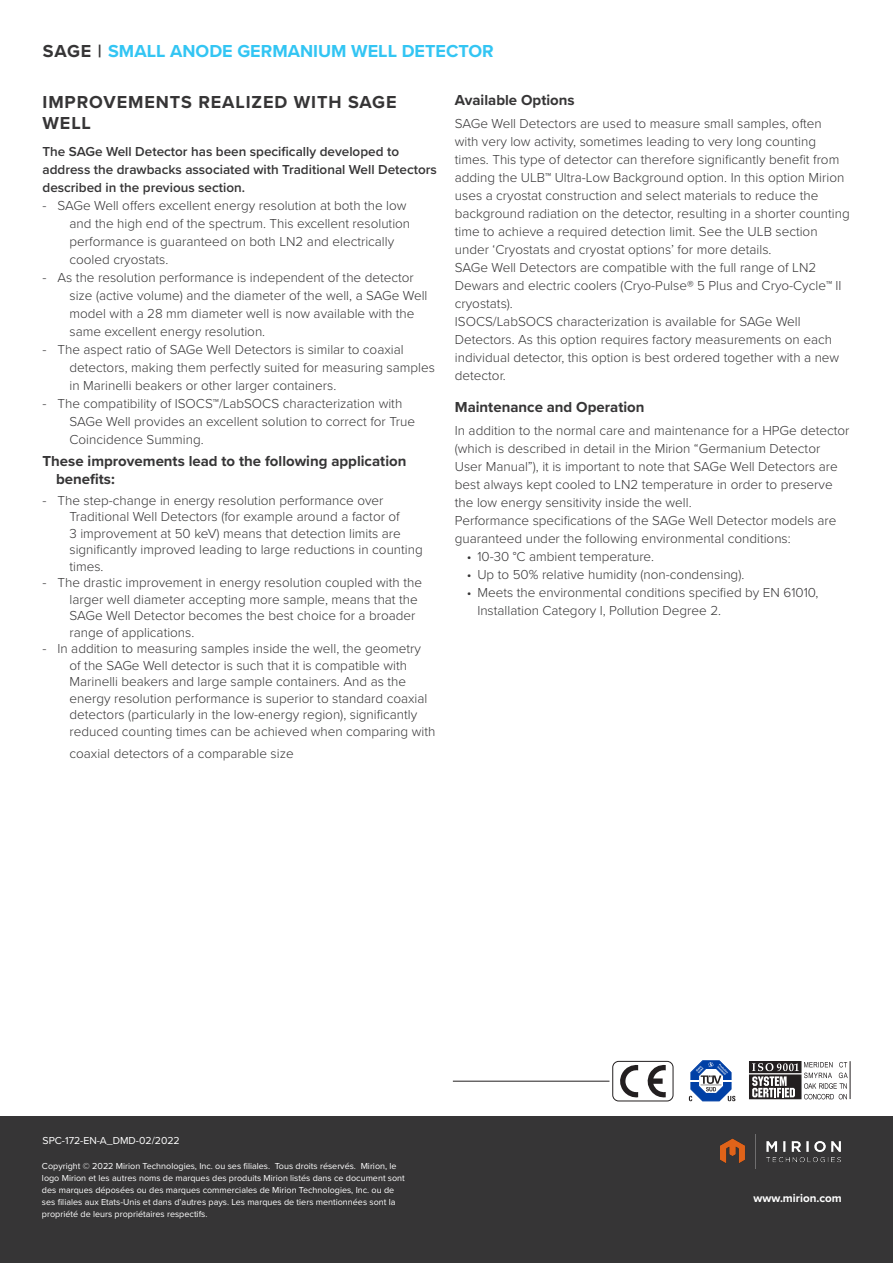
<style>
.page{position:relative;width:893px;height:1263px;background:#fff}
.page>*{position:absolute;margin:0;border:0;box-sizing:border-box;transform-origin:0 0}
.Characteristic_-_Sma{font:700 18px "Proxima Nova";color:#33c5f3}
.Characteristic_-_Sma-2{font:700 18px/21.6px "Proxima Nova";letter-spacing:.05em;color:#363536}
.Chacteristics_-Bold{font:700 15px/18px "Proxima Nova";color:#363536}
.Chacteristics_-_Bull{font:300 13.5px/18px "Proxima Nova";color:#363536}
.Chacteristics_-_Bull-2{font:600 13.5px/18px "Proxima Nova";color:#363536}
.t1{font:700 11.7px "Proxima Nova";color:#fff}
.Part_Number{font:10.5px "Proxima Nova";color:#fff}
.t2{font:9px/12px "Proxima Nova";color:#fff}
.s1{color:#363536}
.s2{font-weight:300}
</style>
<div class="page">
<div style="left:0;top:1116px;width:893px;height:147px;background:#363536"></div>
<img style="left:721px;top:1134px;width:120px;height:34px">
<hr style="left:850px;top:1061px;width:1px;height:38px;background:#231f20">
<svg style="left:749px;top:1061px;width:99px;height:38px"></svg>
<svg style="left:689px;top:1060px;width:46px;height:41px"></svg>
<svg style="left:647px;top:1065px;width:19px;height:33px"></svg>
<svg style="left:620px;top:1065px;width:18px;height:33px"></svg>
<div style="left:612px;top:1061px;width:61px;height:40px;border:1px solid #231f20;border-radius:6px"></div>
<hr style="left:453px;top:1081px;width:156px;height:1px;background:#231f20">
<p class="Characteristic_-_Sma" style="left:43px;top:37px;width:452px"><span class="s1">SAGE |</span> SMALL ANODE GERMANIUM WELL DETECTOR</p>
<p class="Characteristic_-_Sma-2" style="left:43px;top:91px;width:356px">IMPROVEMENTS REALIZED WITH SAGE<br>WELL</p>
<p class="Chacteristics_-_Bull-2" style="left:43px;top:142px;width:396px">The SAGe Well Detector has been specifically developed to address the drawbacks associated with Traditional Well Detectors described in the previous section.</p>
<p class="Chacteristics_-_Bull" style="left:70px;top:196px;width:342px;text-indent:-27px">- SAGe Well offers excellent energy resolution at both the low and the high end of the spectrum. This excellent resolution performance is guaranteed on both LN2 and electrically cooled cryostats.</p>
<p class="Chacteristics_-_Bull" style="left:70px;top:268px;width:359px;text-indent:-27px">- As the resolution performance is independent of the detector size (active volume) and the diameter of the well, a SAGe Well model with a 28 mm diameter well is now available with the same excellent energy resolution.</p>
<p class="Chacteristics_-_Bull" style="left:70px;top:340px;width:367px;text-indent:-27px">- The aspect ratio of SAGe Well Detectors is similar to coaxial detectors, making them perfectly suited for measuring samples in Marinelli beakers or other larger containers.</p>
<p class="Chacteristics_-_Bull" style="left:70px;top:394px;width:347px;text-indent:-27px">- The compatibility of ISOCS™/LabSOCS characterization with<br>SAGe Well provides an excellent solution to correct for True<br>Coincidence Summing.</p>
<p class="Chacteristics_-Bold" style="left:56px;top:452px;width:352px;text-indent:-14px">These improvements lead to the following application benefits:</p>
<p class="Chacteristics_-_Bull" style="left:70px;top:491px;width:355px;line-height:16.5px;text-indent:-27px">- The step-change in energy resolution performance over Traditional Well Detectors (for example around a factor of<br>3 improvement at 50 keV) means that detection limits are significantly improved leading to large reductions in counting times.</p>
<p class="Chacteristics_-_Bull" style="left:70px;top:574px;width:354px;line-height:16.5px;text-indent:-27px">- The drastic improvement in energy resolution coupled with the larger well diameter accepting more sample, means that the SAGe Well Detector becomes the best choice for a broader range of applications.</p>
<p class="Chacteristics_-_Bull" style="left:70px;top:640px;width:367px;line-height:16.5px;text-indent:-27px">- In addition to measuring samples inside the well, the geometry of the SAGe Well detector is such that it is compatible with Marinelli beakers and large sample containers. And as the energy resolution performance is superior to standard coaxial detectors (particularly in the low-energy region), significantly reduced counting times can be achieved when comparing with</p>
<p class="Chacteristics_-_Bull" style="left:70px;top:743px;width:226px">coaxial detectors of a comparable size</p>
<p class="Chacteristics_-Bold" style="left:455px;top:91px;width:121px">Available Options</p>
<p class="Chacteristics_-_Bull" style="left:455px;top:113px;width:396px">SAGe Well Detectors are used to measure small samples, often<br>with very low activity, sometimes leading to very long counting times. This type of detector can therefore significantly benefit from adding the ULB™ Ultra-Low Background option. In this option Mirion uses a cryostat construction and select materials to reduce the background radiation on the detector, resulting in a shorter counting time to achieve a required detection limit. See the ULB section under ‘Cryostats and cryostat options’ for more details.</p>
<p class="Chacteristics_-_Bull" style="left:455px;top:257px;width:388px">SAGe Well Detectors are compatible with the full range of LN2<br>Dewars and electric coolers (Cryo-Pulse® 5 Plus and Cryo-Cycle™ II cryostats).</p>
<p class="Chacteristics_-_Bull" style="left:455px;top:311px;width:386px">ISOCS/LabSOCS characterization is available for SAGe Well Detectors. As this option requires factory measurements on each individual detector, this option is best ordered together with a new detector.</p>
<p class="Chacteristics_-Bold" style="left:455px;top:398px;width:191px">Maintenance and Operation</p>
<p class="Chacteristics_-_Bull" style="left:455px;top:420px;width:396px">In addition to the normal care and maintenance for a HPGe detector (which is described in detail in the Mirion “Germanium Detector User Manual”), it is important to note that SAGe Well Detectors are best always kept cooled to LN2 temperature in order to preserve the low energy sensitivity inside the well.</p>
<p class="Chacteristics_-_Bull" style="left:455px;top:510px;width:383px">Performance specifications of the SAGe Well Detector models are guaranteed under the following environmental conditions:</p>
<p class="Chacteristics_-_Bull" style="left:467px;top:546px;width:189px">• 10-30 °C ambient temperature.</p>
<p class="Chacteristics_-_Bull" style="left:467px;top:564px;width:279px">• Up to 50% relative humidity (non-condensing).</p>
<p class="Chacteristics_-_Bull" style="left:477px;top:582px;width:343px;text-indent:-10px">• Meets the environmental conditions specified by EN 61010,<br>Installation Category I, Pollution Degree 2.</p>
<p class="Part_Number" style="left:43px;top:1132px;width:139px">SPC-172-EN-A_DMD-02/2022</p>
<p class="t2" style="left:42px;top:1159px;width:364px">Copyright <span class="s2">©</span> 2022 Mirion Technologies, Inc. ou ses filiales. Tous droits réservés. Mirion, le logo Mirion et les autres noms de marques des produits Mirion listés dans ce document sont des marques déposées ou des marques commerciales de Mirion Technologies, Inc. ou de ses filiales aux Etats-Unis et dans d’autres pays. Les marques de tiers mentionnées sont la propriété de leurs propriétaires respectifs.</p>
<p class="t1" style="left:753px;top:1189px;width:90px">www.mirion.com</p>
</div>
